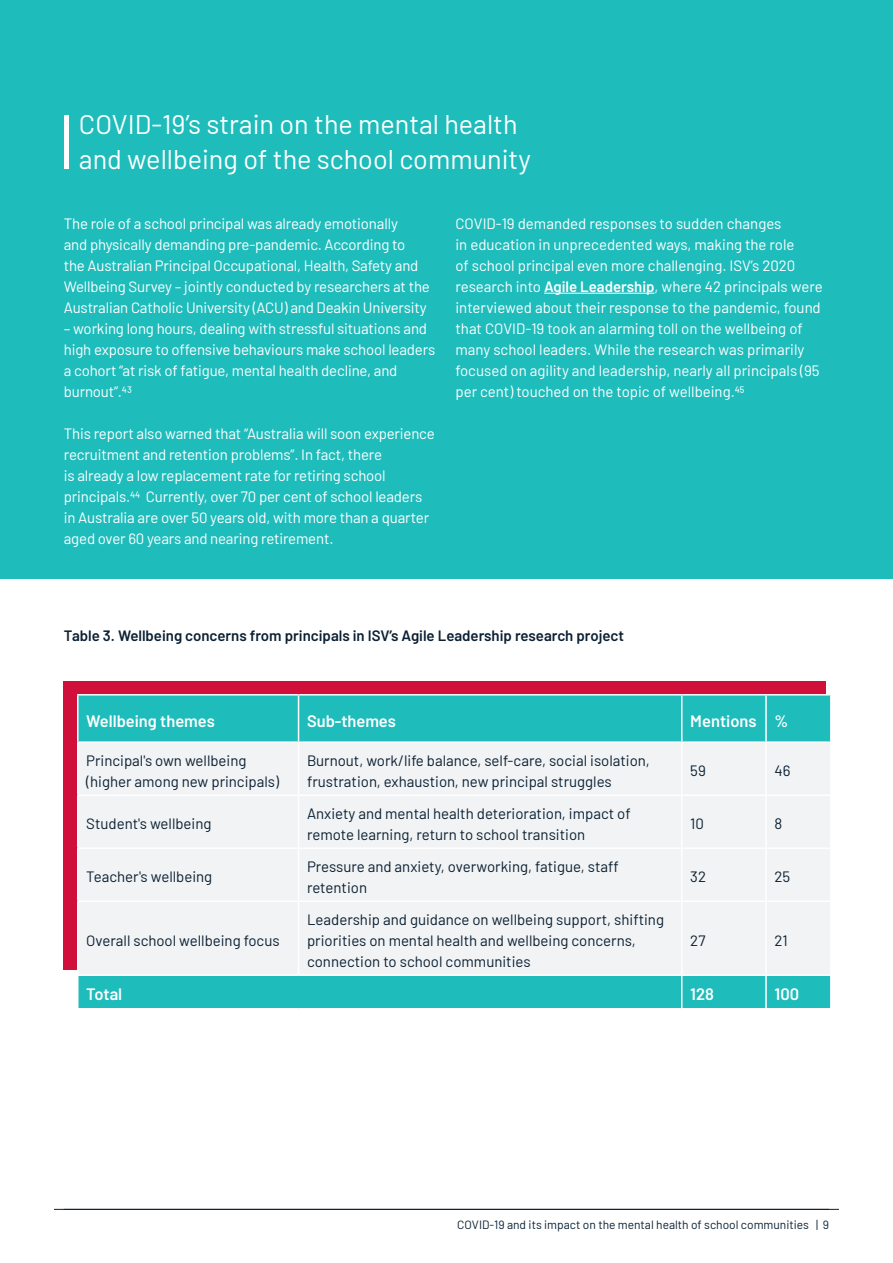
<style>
.page{position:relative;width:893px;height:1263px;background:#fff}
.page>*{position:absolute;margin:0;border:0;box-sizing:border-box;transform-origin:0 0}
.t1{font:27px/34.5px "Barlow";color:#fff}
.t2{font:600 16.5px "Barlow";color:#fff}
.t3{font:15px/21px "Barlow";letter-spacing:-.01em;color:#fff}
.t4{font:15px/21px "Barlow";color:#0b2033}
.t5{font:600 15px "Barlow";color:#0b2033}
.t6{font:12px "Barlow";color:#0b2033}
.s1{font-weight:600}
</style>
<div class="page">
<div style="left:0;top:0;width:893px;height:578px;background:#1fbcbc"></div>
<hr style="left:544px;top:293px;width:111px;height:1px;background:#fff">
<hr style="left:54px;top:1209px;width:785px;height:1px;background:#0b2033">
<div style="left:63px;top:681px;width:762px;height:289px;background:#d0103a"></div>
<div style="left:79px;top:695px;width:751px;height:313px;background:#1fbcbc"></div>
<div style="left:79px;top:743px;width:751px;height:231px;background:#f1f3f4"></div>
<hr style="left:77px;top:694px;width:222px;height:1px;background:#fff">
<hr style="left:77px;top:695px;width:2px;height:46px;background:#fff">
<hr style="left:299px;top:694px;width:383px;height:1px;background:#fff">
<hr style="left:298px;top:695px;width:1px;height:46px;background:#fff">
<hr style="left:682px;top:694px;width:84px;height:1px;background:#fff">
<hr style="left:681px;top:695px;width:1px;height:46px;background:#fff">
<hr style="left:766px;top:694px;width:66px;height:1px;background:#fff">
<hr style="left:765px;top:695px;width:2px;height:46px;background:#fff">
<hr style="left:77px;top:741px;width:222px;height:2px;background:#fff">
<hr style="left:77px;top:743px;width:2px;height:51px;background:#fff">
<hr style="left:299px;top:741px;width:383px;height:2px;background:#fff">
<hr style="left:298px;top:743px;width:1px;height:51px;background:#fff">
<hr style="left:682px;top:741px;width:84px;height:2px;background:#fff">
<hr style="left:681px;top:743px;width:1px;height:51px;background:#fff">
<hr style="left:766px;top:741px;width:66px;height:2px;background:#fff">
<hr style="left:765px;top:743px;width:2px;height:51px;background:#fff">
<hr style="left:77px;top:794px;width:222px;height:2px;background:#fff">
<hr style="left:299px;top:794px;width:383px;height:2px;background:#fff">
<hr style="left:682px;top:794px;width:84px;height:2px;background:#fff">
<hr style="left:766px;top:794px;width:66px;height:2px;background:#fff">
<hr style="left:77px;top:796px;width:2px;height:51px;background:#fff">
<hr style="left:298px;top:796px;width:1px;height:51px;background:#fff">
<hr style="left:681px;top:796px;width:1px;height:51px;background:#fff">
<hr style="left:765px;top:796px;width:2px;height:51px;background:#fff">
<hr style="left:77px;top:847px;width:222px;height:2px;background:#fff">
<hr style="left:77px;top:849px;width:2px;height:51px;background:#fff">
<hr style="left:299px;top:847px;width:383px;height:2px;background:#fff">
<hr style="left:298px;top:849px;width:1px;height:51px;background:#fff">
<hr style="left:682px;top:847px;width:84px;height:2px;background:#fff">
<hr style="left:681px;top:849px;width:1px;height:51px;background:#fff">
<hr style="left:766px;top:847px;width:66px;height:2px;background:#fff">
<hr style="left:765px;top:849px;width:2px;height:51px;background:#fff">
<hr style="left:77px;top:902px;width:2px;height:72px;background:#fff">
<hr style="left:77px;top:900px;width:222px;height:2px;background:#fff">
<hr style="left:299px;top:900px;width:383px;height:2px;background:#fff">
<hr style="left:682px;top:900px;width:84px;height:2px;background:#fff">
<hr style="left:766px;top:900px;width:66px;height:2px;background:#fff">
<hr style="left:298px;top:902px;width:1px;height:72px;background:#fff">
<hr style="left:681px;top:902px;width:1px;height:72px;background:#fff">
<hr style="left:765px;top:902px;width:2px;height:72px;background:#fff">
<hr style="left:77px;top:974px;width:222px;height:2px;background:#fff">
<hr style="left:299px;top:974px;width:383px;height:2px;background:#fff">
<hr style="left:682px;top:974px;width:84px;height:2px;background:#fff">
<hr style="left:681px;top:976px;width:1px;height:32px;background:#fff">
<hr style="left:766px;top:974px;width:66px;height:2px;background:#fff">
<hr style="left:765px;top:976px;width:2px;height:32px;background:#fff">
<hr style="left:64px;top:115px;width:4px;height:54px;background:#fff">
<h1 class="t1" style="left:79px;top:105px;width:453px">COVID-19’s strain on the mental health and wellbeing of the school community</h1>
<p class="t3" style="left:64px;top:212px;width:368px">The role of a school principal was already emotionally<br>and physically demanding pre-pandemic. According to the Australian Principal Occupational, Health, Safety and Wellbeing Survey – jointly conducted by researchers at the Australian Catholic University (ACU) and Deakin University</p>
<p class="t3" style="left:64px;top:317px;width:373px">– working long hours, dealing with stressful situations and high exposure to offensive behaviours make school leaders a cohort “at risk of fatigue, mental health decline, and burnout”.43</p>
<p class="t3" style="left:64px;top:422px;width:373px">This report also warned that “Australia will soon experience recruitment and retention problems”. In fact, there<br>is already a low replacement rate for retiring school principals.44 Currently, over 70 per cent of school leaders in Australia are over 50 years old, with more than a quarter aged over 60 years and nearing retirement.</p>
<p class="t3" style="left:455px;top:212px;width:369px">COVID-19 demanded responses to sudden changes<br>in education in unprecedented ways, making the role<br>of school principal even more challenging. ISV’s 2020 research into <span class="s1">Agile Leadership</span>, where 42 principals were interviewed about their response to the pandemic, found that COVID-19 took an alarming toll on the wellbeing of many school leaders. While the research was primarily focused on agility and leadership, nearly all principals (95 per cent) touched on the topic of wellbeing.45</p>
<p class="t5" style="left:64px;top:625px;width:562px">Table 3. Wellbeing concerns from principals in ISV’s Agile Leadership research project</p>
<p class="t2" style="left:86px;top:709px;width:130px">Wellbeing themes</p>
<p class="t2" style="left:307px;top:709px;width:90px">Sub-themes</p>
<p class="t2" style="left:690px;top:709px;width:99px">Mentions %</p>
<p class="t4" style="left:86px;top:749px;width:194px">Principal's own wellbeing (higher among new principals)</p>
<p class="t4" style="left:307px;top:749px;width:344px">Burnout, work/life balance, self-care, social isolation, frustration, exhaustion, new principal struggles</p>
<p class="t4" style="left:690px;top:759px;width:17px">59</p>
<p class="t4" style="left:774px;top:759px;width:17px">46</p>
<p class="t4" style="left:86px;top:812px;width:127px">Student's wellbeing</p>
<p class="t4" style="left:307px;top:802px;width:325px">Anxiety and mental health deterioration, impact of remote learning, return to school transition</p>
<p class="t4" style="left:690px;top:812px;width:15px">10</p>
<p class="t4" style="left:774px;top:812px;width:9px">8</p>
<p class="t4" style="left:86px;top:865px;width:128px">Teacher's wellbeing</p>
<p class="t4" style="left:307px;top:855px;width:313px">Pressure and anxiety, overworking, fatigue, staff retention</p>
<p class="t4" style="left:690px;top:865px;width:17px">32</p>
<p class="t4" style="left:774px;top:865px;width:17px">25</p>
<p class="t4" style="left:86px;top:929px;width:195px">Overall school wellbeing focus</p>
<p class="t4" style="left:307px;top:908px;width:358px">Leadership and guidance on wellbeing support, shifting priorities on mental health and wellbeing concerns, connection to school communities</p>
<p class="t4" style="left:690px;top:929px;width:17px">27</p>
<p class="t4" style="left:774px;top:929px;width:15px">21</p>
<p class="t2" style="left:86px;top:982px;width:37px">Total</p>
<p class="t2" style="left:690px;top:982px;width:25px">128</p>
<p class="t2" style="left:774px;top:982px;width:26px">100</p>
<p class="t6" style="left:457px;top:1216px;width:373px">COVID-19 and its impact on the mental health of school communities | 9</p>
</div>
